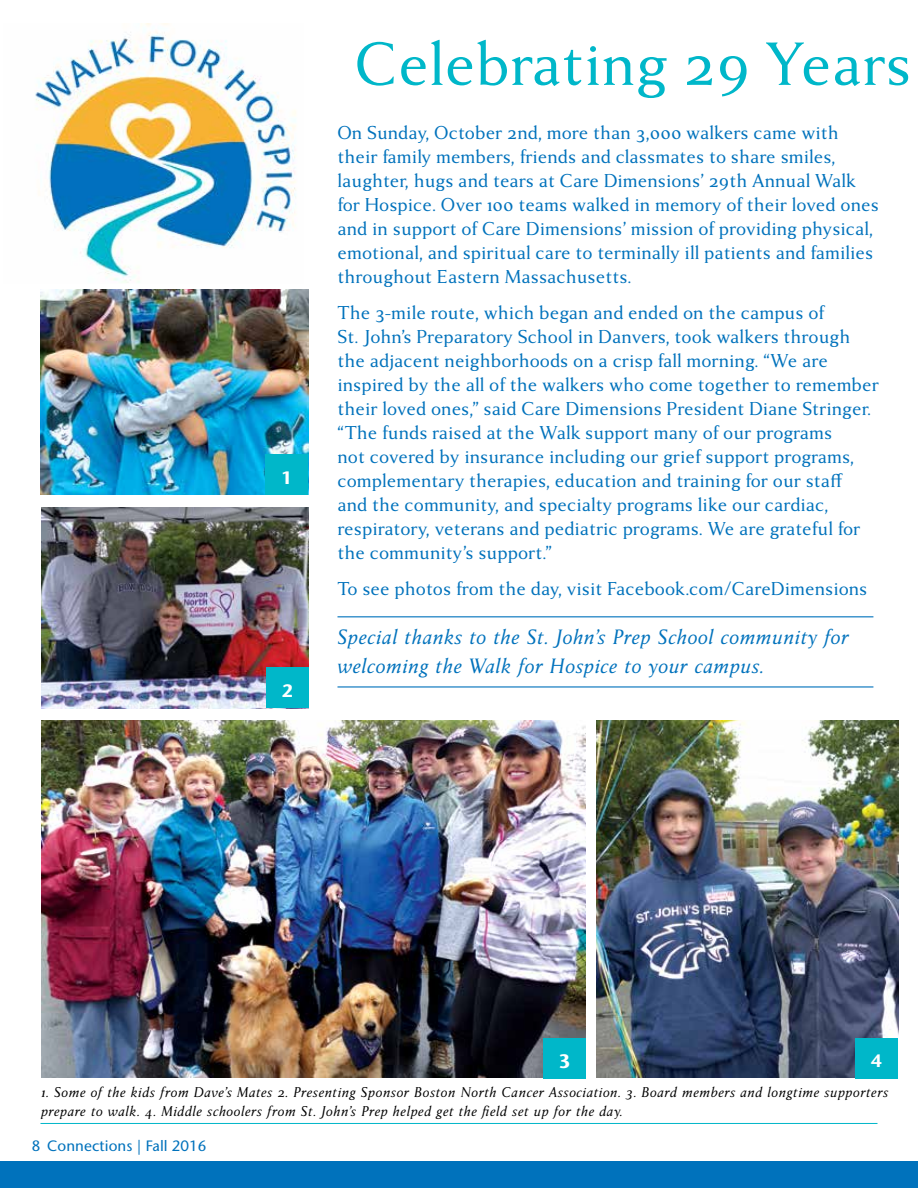
<style>
.page{position:relative;width:918px;height:1188px;background:#fff}
.page>*{position:absolute;margin:0;border:0;box-sizing:border-box;transform-origin:0 0}
.t1{font:66px "Anziano Pro";color:#00b7c9}
.t2{font:italic 22.5px/28.5px "Anziano Pro";letter-spacing:.005em;color:#0072bc}
.t3{font:20.25px/24px "Anziano Pro";color:#0072bc}
.t4{font:700 19.5px "Stone Sans IIITC Std";color:#fff}
.t5{font:700 18px "Stone Sans IIITC Std";color:#fff}
.t6{font:italic 15.3px/19.5px "Anziano Pro";letter-spacing:.015em;color:#000}
.t7{font:500 15px "Stone Sans IIITC Std";letter-spacing:.005em;color:#0072bc}
</style>
<div class="page">
<img style="left:41px;top:507px;width:268px;height:201px">
<img style="left:35px;top:24px;width:261px;height:259px">
<hr style="left:40px;top:1123px;width:838px;height:1px;background:#00b7c9">
<div style="left:0;top:1161px;width:918px;height:27px;background:#0072bc"></div>
<img style="left:41px;top:721px;width:544px;height:357px">
<img style="left:40px;top:289px;width:268px;height:206px">
<img style="left:596px;top:721px;width:302px;height:357px">
<div style="left:543px;top:1038px;width:43px;height:41px;background:#00b7c9"></div>
<div style="left:265px;top:454px;width:43px;height:41px;background:#00b7c9"></div>
<div style="left:266px;top:668px;width:43px;height:40px;background:#00b7c9"></div>
<hr style="left:338px;top:616px;width:535px;height:1px;background:#0072bc">
<hr style="left:338px;top:686px;width:535px;height:2px;background:#0072bc">
<div style="left:855px;top:1038px;width:43px;height:40px;background:#00b7c9"></div>
<p class="t5" style="left:281px;top:466px;width:13px">1</p>
<p class="t5" style="left:282px;top:679px;width:13px">2</p>
<h1 class="t1" style="left:355px;top:23px;width:559px">Celebrating 29 Years</h1>
<p class="t3" style="left:338px;top:121px;width:543px">On Sunday, October 2nd, more than 3,000 walkers came with their family members, friends and classmates to share smiles, laughter, hugs and tears at Care Dimensions’ 29th Annual Walk for Hospice. Over 100 teams walked in memory of their loved ones and in support of Care Dimensions’ mission of providing physical, emotional, and spiritual care to terminally ill patients and families throughout Eastern Massachusetts.</p>
<p class="t3" style="left:338px;top:301px;width:543px">The 3-mile route, which began and ended on the campus of<br>St. John’s Preparatory School in Danvers, took walkers through the adjacent neighborhoods on a crisp fall morning. “We are inspired by the all of the walkers who come together to remember their loved ones,” said Care Dimensions President Diane Stringer. “The funds raised at the Walk support many of our programs<br>not covered by insurance including our grief support programs, complementary therapies, education and training for our staff<br>and the community, and specialty programs like our cardiac, respiratory, veterans and pediatric programs. We are grateful for the community’s support.”</p>
<p class="t3" style="left:338px;top:577px;width:531px">To see photos from the day, visit Facebook.com/CareDimensions</p>
<p class="t2" style="left:338px;top:623px;width:513px">Special thanks to the St. John’s Prep School community for welcoming the Walk for Hospice to your campus.</p>
<p class="t4" style="left:558px;top:1049px;width:14px">3</p>
<p class="t5" style="left:871px;top:1050px;width:13px">4</p>
<p class="t6" style="left:41px;top:1082px;width:849px">1. Some of the kids from Dave’s Mates 2. Presenting Sponsor Boston North Cancer Association. 3. Board members and longtime supporters prepare to walk. 4. Middle schoolers from St. John’s Prep helped get the field set up for the day.</p>
<p class="t7" style="left:32px;top:1136px;width:176px">8 Connections | Fall 2016</p>
</div>
